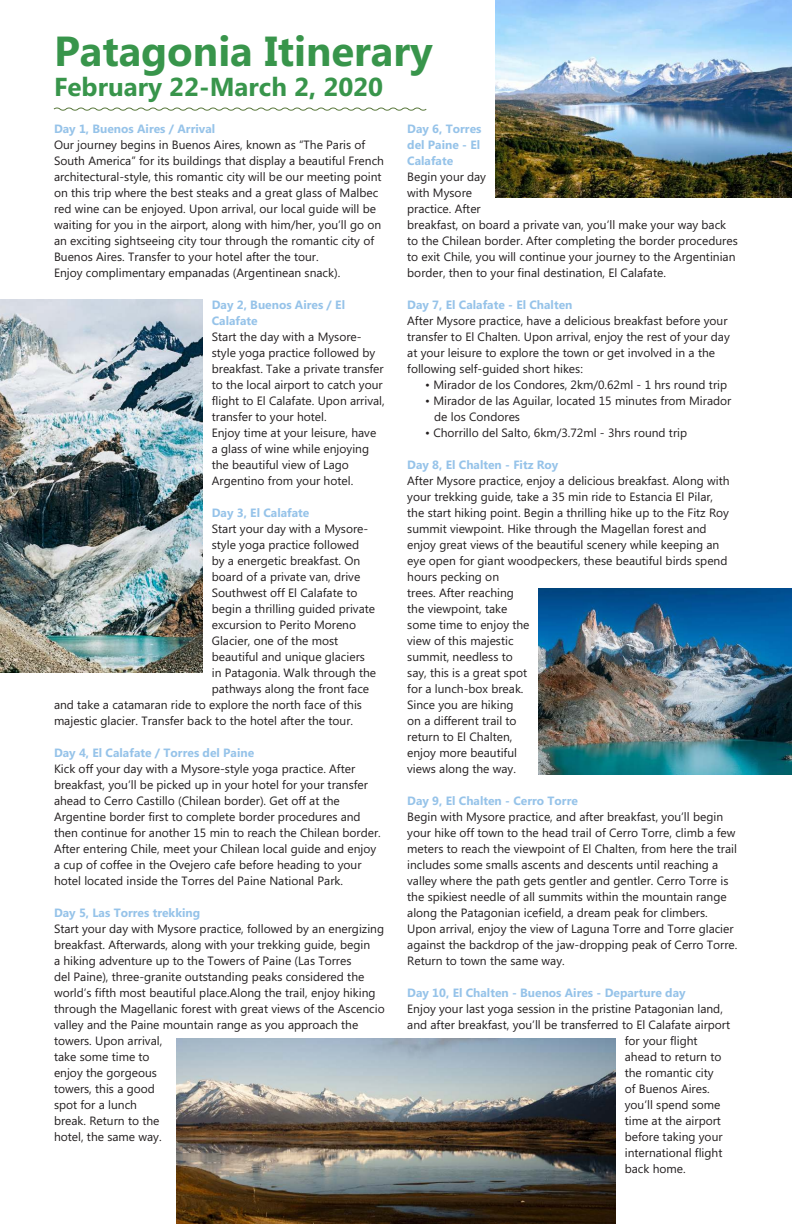
<style>
.page{position:relative;width:792px;height:1224px;background:#fff}
.page>*{position:absolute;margin:0;border:0;box-sizing:border-box;transform-origin:0 0}
.t1{font:700 42px "Microsoft Phags Pa";color:#38954b}
.t2{font:700 26px "Microsoft Phags Pa";color:#38954b}
.t3{font:12px/16px "Microsoft Phags Pa";color:#231f20}
.t4{font:700 12px/16px "Microsoft Phags Pa";color:#96c3e9}
</style>
<div class="page">
<img style="left:495px;top:0;width:297px;height:197px">
<img style="left:0;top:300px;width:203px;height:373px">
<img style="left:539px;top:589px;width:253px;height:186px">
<svg style="left:53px;top:107px;width:374px;height:4px"></svg>
<img style="left:176px;top:1038px;width:440px;height:186px">
<h1 class="t1" style="left:54px;top:33px;width:380px">Patagonia Itinerary</h1>
<h2 class="t2" style="left:54px;top:75px;width:331px">February 22-March 2, 2020</h2>
<p class="t4" style="left:54px;top:121px;width:163px">Day 1, Buenos Aires / Arrival</p>
<p class="t3" style="left:54px;top:137px;width:332px">Our journey begins in Buenos Aires, known as “The Paris of South America” for its buildings that display a beautiful French architectural-style, this romantic city will be our meeting point on this trip where the best steaks and a great glass of Malbec red wine can be enjoyed. Upon arrival, our local guide will be waiting for you in the airport, along with him/her, you’ll go on an exciting sightseeing city tour through the romantic city of Buenos Aires. Transfer to your hotel after the tour.<br>Enjoy complimentary empanadas (Argentinean snack).</p>
<p class="t4" style="left:212px;top:297px;width:135px">Day 2, Buenos Aires / El<br>Calafate</p>
<p class="t3" style="left:212px;top:329px;width:174px">Start the day with a Mysore&shy;style yoga practice followed by breakfast. Take a private transfer to the local airport to catch your flight to El Calafate. Upon arrival, transfer to your hotel.<br>Enjoy time at your leisure, have a glass of wine while enjoying the beautiful view of Lago<br>Argentino from your hotel.</p>
<p class="t4" style="left:212px;top:505px;width:99px">Day 3, El Calafate</p>
<p class="t3" style="left:212px;top:521px;width:158px">Start your day with a Mysore-</p>
<p class="t3" style="left:212px;top:537px;width:149px">style yoga practice followed</p>
<p class="t3" style="left:212px;top:553px;width:150px">by a energetic breakfast. On</p>
<p class="t3" style="left:212px;top:569px;width:150px">board of a private van, drive</p>
<p class="t3" style="left:212px;top:585px;width:147px">Southwest off El Calafate to</p>
<p class="t3" style="left:212px;top:601px;width:165px">begin a thrilling guided private</p>
<p class="t3" style="left:212px;top:617px;width:146px">excursion to Perito Moreno</p>
<p class="t3" style="left:212px;top:633px;width:128px">Glacier, one of the most</p>
<p class="t3" style="left:212px;top:649px;width:155px">beautiful and unique glaciers</p>
<p class="t3" style="left:212px;top:665px;width:166px">in Patagonia. Walk through the</p>
<p class="t3" style="left:212px;top:681px;width:159px">pathways along the front face</p>
<p class="t3" style="left:54px;top:697px;width:310px">and take a catamaran ride to explore the north face of this</p>
<p class="t3" style="left:54px;top:713px;width:301px">majestic glacier. Transfer back to the hotel after the tour.</p>
<p class="t4" style="left:54px;top:745px;width:202px">Day 4, El Calafate / Torres del Paine</p>
<p class="t3" style="left:54px;top:761px;width:328px">Kick off your day with a Mysore-style yoga practice. After breakfast, you’ll be picked up in your hotel for your transfer ahead to Cerro Castillo (Chilean border). Get off at the Argentine border first to complete border procedures and then continue for another 15 min to reach the Chilean border.<br>After entering Chile, meet your Chilean local guide and enjoy a cup of coffee in the Ovejero cafe before heading to your hotel located inside the Torres del Paine National Park.</p>
<p class="t4" style="left:54px;top:905px;width:148px">Day 5, Las Torres trekking</p>
<p class="t3" style="left:54px;top:921px;width:332px">Start your day with Mysore practice, followed by an energizing breakfast. Afterwards, along with your trekking guide, begin<br>a hiking adventure up to the Towers of Paine (Las Torres<br>del Paine), three-granite outstanding peaks considered the world’s fifth most beautiful place.Along the trail, enjoy hiking through the Magellanic forest with great views of the Ascencio valley and the Paine mountain range as you approach the towers. Upon arrival,<br>take some time to<br>enjoy the gorgeous<br>towers, this a good<br>spot for a lunch<br>break. Return to the<br>hotel, the same way.</p>
<p class="t4" style="left:407px;top:121px;width:76px;text-align:justify">Day 6, Torres del Paine - El Calafate</p>
<p class="t3" style="left:407px;top:169px;width:332px">Begin your day<br>with Mysore<br>practice. After<br>breakfast, on board a private van, you’ll make your way back to the Chilean border. After completing the border procedures to exit Chile, you will continue your journey to the Argentinian border, then to your final destination, El Calafate.</p>
<p class="t4" style="left:407px;top:297px;width:167px">Day 7, El Calafate - El Chalten</p>
<p class="t3" style="left:407px;top:313px;width:324px">After Mysore practice, have a delicious breakfast before your transfer to El Chalten. Upon arrival, enjoy the rest of your day at your leisure to explore the town or get involved in a the following self-guided short hikes:</p>
<p class="t3" style="left:425px;top:377px;width:303px">• Mirador de los Condores, 2km/0.62ml - 1 hrs round trip</p>
<p class="t3" style="left:434px;top:393px;width:299px;text-indent:-9px">• Mirador de las Aguilar, located 15 minutes from Mirador de los Condores</p>
<p class="t3" style="left:425px;top:425px;width:263px">• Chorrillo del Salto, 6km/3.72ml - 3hrs round trip</p>
<p class="t4" style="left:407px;top:457px;width:153px">Day 8, El Chalten - Fitz Roy</p>
<p class="t3" style="left:407px;top:473px;width:324px">After Mysore practice, enjoy a delicious breakfast. Along with your trekking guide, take a 35 min ride to Estancia El Pilar, the start hiking point. Begin a thrilling hike up to the Fitz Roy summit viewpoint. Hike through the Magellan forest and enjoy great views of the beautiful scenery while keeping an eye open for giant woodpeckers, these beautiful birds spend hours pecking on<br>trees. After reaching<br>the viewpoint, take<br>some time to enjoy the<br>view of this majestic<br>summit, needless to<br>say, this is a great spot<br>for a lunch-box break.<br>Since you are hiking<br>on a different trail to<br>return to El Chalten,<br>enjoy more beautiful<br>views along the way.</p>
<p class="t4" style="left:407px;top:793px;width:172px">Day 9, El Chalten - Cerro Torre</p>
<p class="t3" style="left:407px;top:809px;width:332px">Begin with Mysore practice, and after breakfast, you’ll begin your hike off town to the head trail of Cerro Torre, climb a few meters to reach the viewpoint of El Chalten, from here the trail includes some smalls ascents and descents until reaching a valley where the path gets gentler and gentler. Cerro Torre is the spikiest needle of all summits within the mountain range along the Patagonian icefield, a dream peak for climbers.<br>Upon arrival, enjoy the view of Laguna Torre and Torre glacier against the backdrop of the jaw-dropping peak of Cerro Torre.<br>Return to town the same way.</p>
<p class="t4" style="left:407px;top:985px;width:280px">Day 10, El Chalten - Buenos Aires - Departure day</p>
<p class="t3" style="left:407px;top:1001px;width:317px">Enjoy your last yoga session in the pristine Patagonian land,</p>
<p class="t3" style="left:407px;top:1017px;width:324px">and after breakfast, you’ll be transferred to El Calafate airport</p>
<p class="t3" style="left:625px;top:1033px;width:74px">for your flight</p>
<p class="t3" style="left:625px;top:1049px;width:98px">ahead to return to</p>
<p class="t3" style="left:625px;top:1065px;width:90px">the romantic city</p>
<p class="t3" style="left:625px;top:1081px;width:87px">of Buenos Aires.</p>
<p class="t3" style="left:625px;top:1097px;width:97px">you’ll spend some</p>
<p class="t3" style="left:625px;top:1113px;width:98px">time at the airport</p>
<p class="t3" style="left:625px;top:1129px;width:99px">before taking your</p>
<p class="t3" style="left:625px;top:1145px;width:99px">international flight</p>
<p class="t3" style="left:625px;top:1161px;width:62px">back home.</p>
</div>
